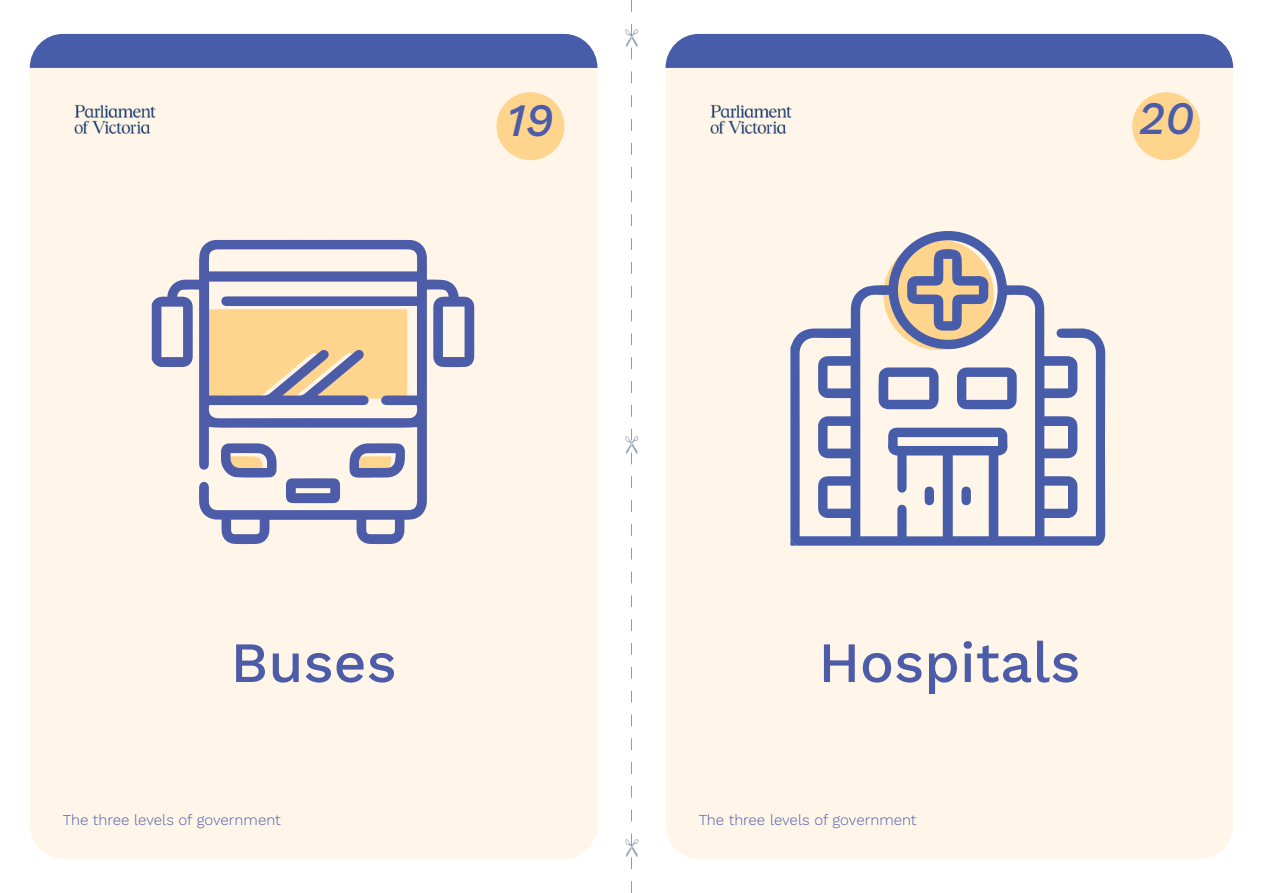
<style>
.page{position:relative;width:1263px;height:893px;background:#fff}
.page>*{position:absolute;margin:0;border:0;box-sizing:border-box;transform-origin:0 0}
.t1{font:500 57px "Work Sans";color:#4c5ca9}
.t2{font:italic 500 46.5px "Work Sans";color:#4c5ca9}
.t3{font:300 15px "Work Sans";color:#4c5ca9}
</style>
<div class="page">
<div style="left:30px;top:34px;width:567px;height:825px;background:#fff6e9;border-radius:34px"></div>
<div style="left:30px;top:34px;width:567px;height:34px;background:#485daa"></div>
<div style="left:496px;top:92px;width:68px;height:68px;background:#ffd58e;border-radius:50%"></div>
<img style="left:74px;top:104px;width:82px;height:30px">
<div style="left:665px;top:34px;width:568px;height:825px;background:#fff6e9;border-radius:34px"></div>
<div style="left:665px;top:34px;width:568px;height:34px;background:#485daa"></div>
<div style="left:1132px;top:92px;width:68px;height:68px;background:#ffd58e;border-radius:50%"></div>
<img style="left:710px;top:104px;width:82px;height:30px">
<svg style="left:152px;top:240px;width:322px;height:304px"></svg>
<svg style="left:221px;top:443px;width:56px;height:35px"></svg>
<svg style="left:349px;top:443px;width:56px;height:35px;background:#9090b0"></svg>
<svg style="left:286px;top:478px;width:54px;height:25px"></svg>
<svg style="left:790px;top:231px;width:315px;height:315px"></svg>
<svg style="left:790px;top:539px;width:7px;height:7px"></svg>
<svg style="left:878px;top:367px;width:60px;height:42px"></svg>
<svg style="left:957px;top:367px;width:60px;height:42px"></svg>
<svg style="left:924px;top:487px;width:10px;height:18px"></svg>
<svg style="left:907px;top:248px;width:82px;height:83px;background:#b2a39b"></svg>
<svg style="left:961px;top:487px;width:10px;height:18px"></svg>
<svg style="left:631px;top:0;width:1px;height:893px"></svg>
<h2 class="t2" style="left:507px;top:85px;width:48px">19</h2>
<h2 class="t2" style="left:1139px;top:83px;width:57px">20</h2>
<h1 class="t1" style="left:231px;top:619px;width:168px">Buses</h1>
<p class="t3" style="left:63px;top:808px;width:219px">The three levels of government</p>
<h1 class="t1" style="left:818px;top:619px;width:264px">Hospitals</h1>
<p class="t3" style="left:699px;top:808px;width:219px">The three levels of government</p>
</div>
